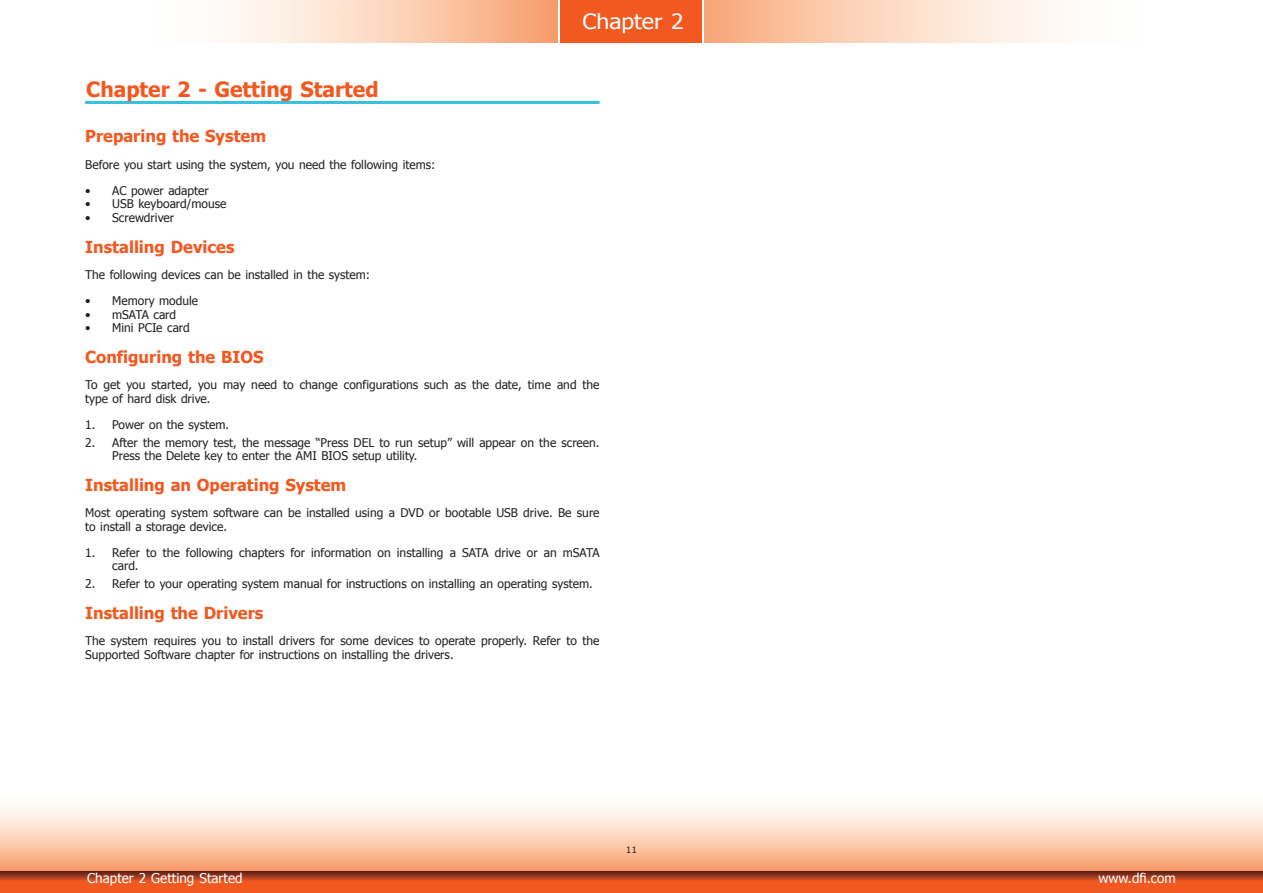
<style>
.page{position:relative;width:1263px;height:893px;background:#fff}
.page>*{position:absolute;margin:0;border:0;box-sizing:border-box;transform-origin:0 0}
.Chapter-Heading{font:700 21px "Tahoma";color:#f15921}
.Heading__TOC__Style{font:21px "Tahoma";color:#fff;scale:1.1 1}
.Heading__TOC__Style-2{font:700 16.5px "Tahoma";color:#f15921}
.t1{font:13.5px "Tahoma";color:#fff}
.Body_Text{font:12px/13.5px "Tahoma";color:#231f20}
.t2{font:9px "Verdana";color:#231f20}
</style>
<div class="page">
<div style="left:561px;top:0;width:141px;height:43px;background:#f15921"></div>
<svg style="left:705px;top:0;width:353px;height:43px;background:#fcd5bd"></svg>
<svg style="left:227px;top:0;width:331px;height:43px;background:#fbd1b7"></svg>
<div style="left:0;top:788px;width:1263px;height:82px;background:linear-gradient(to bottom,#fff,#f9a87a)"></div>
<svg style="left:0;top:871px;width:1263px;height:22px;background:#c94a1f"></svg>
<hr style="left:85px;top:101px;width:515px;height:3px;background:#36c2de">
<p class="Chapter-Heading" style="left:86px;top:74px;width:294px">Chapter 2 - Getting Started</p>
<p class="Heading__TOC__Style" style="left:583px;top:7px;width:93px">Chapter 2</p>
<p class="Heading__TOC__Style-2" style="left:85px;top:125px;width:182px">Preparing the System</p>
<p class="Body_Text" style="left:85px;top:157px;width:352px">Before you start using the system, you need the following items:</p>
<p class="Body_Text" style="left:85px;top:183px;width:125px">• AC power adapter</p>
<p class="Body_Text" style="left:85px;top:197px;width:143px">• USB keyboard/mouse</p>
<p class="Body_Text" style="left:85px;top:210px;width:90px">• Screwdriver</p>
<p class="Heading__TOC__Style-2" style="left:85px;top:235px;width:151px">Installing Devices</p>
<p class="Body_Text" style="left:85px;top:267px;width:286px">The following devices can be installed in the system:</p>
<p class="Body_Text" style="left:85px;top:293px;width:114px">• Memory module</p>
<p class="Body_Text" style="left:85px;top:307px;width:92px">• mSATA card</p>
<p class="Body_Text" style="left:85px;top:320px;width:106px">• Mini PCIe card</p>
<p class="Heading__TOC__Style-2" style="left:85px;top:345px;width:180px">Configuring the BIOS</p>
<p class="Body_Text" style="left:85px;top:377px;width:516px">To get you started, you may need to change configurations such as the date, time and the type of hard disk drive.</p>
<p class="Body_Text" style="left:85px;top:417px;width:145px">1. Power on the system.</p>
<p class="Body_Text" style="left:112px;top:435px;width:489px;text-indent:-27px">2. After the memory test, the message “Press DEL to run setup” will appear on the screen.<br>Press the Delete key to enter the AMI BIOS setup utility.</p>
<p class="Heading__TOC__Style-2" style="left:85px;top:473px;width:263px">Installing an Operating System</p>
<p class="Body_Text" style="left:85px;top:505px;width:516px">Most operating system software can be installed using a DVD or bootable USB drive. Be sure to install a storage device.</p>
<p class="Body_Text" style="left:112px;top:545px;width:489px;text-indent:-27px">1. Refer to the following chapters for information on installing a SATA drive or an mSATA card.</p>
<p class="Body_Text" style="left:85px;top:576px;width:509px">2. Refer to your operating system manual for instructions on installing an operating system.</p>
<p class="Heading__TOC__Style-2" style="left:85px;top:601px;width:180px">Installing the Drivers</p>
<p class="Body_Text" style="left:85px;top:633px;width:516px">The system requires you to install drivers for some devices to operate properly. Refer to the<br>Supported Software chapter for instructions on installing the drivers.</p>
<p class="t1" style="left:87px;top:869px;width:157px">Chapter 2 Getting Started</p>
<p class="t2" style="left:626px;top:844px;width:13px">11</p>
<p class="t1" style="left:1098px;top:869px;width:79px">www.dfi.com</p>
</div>
